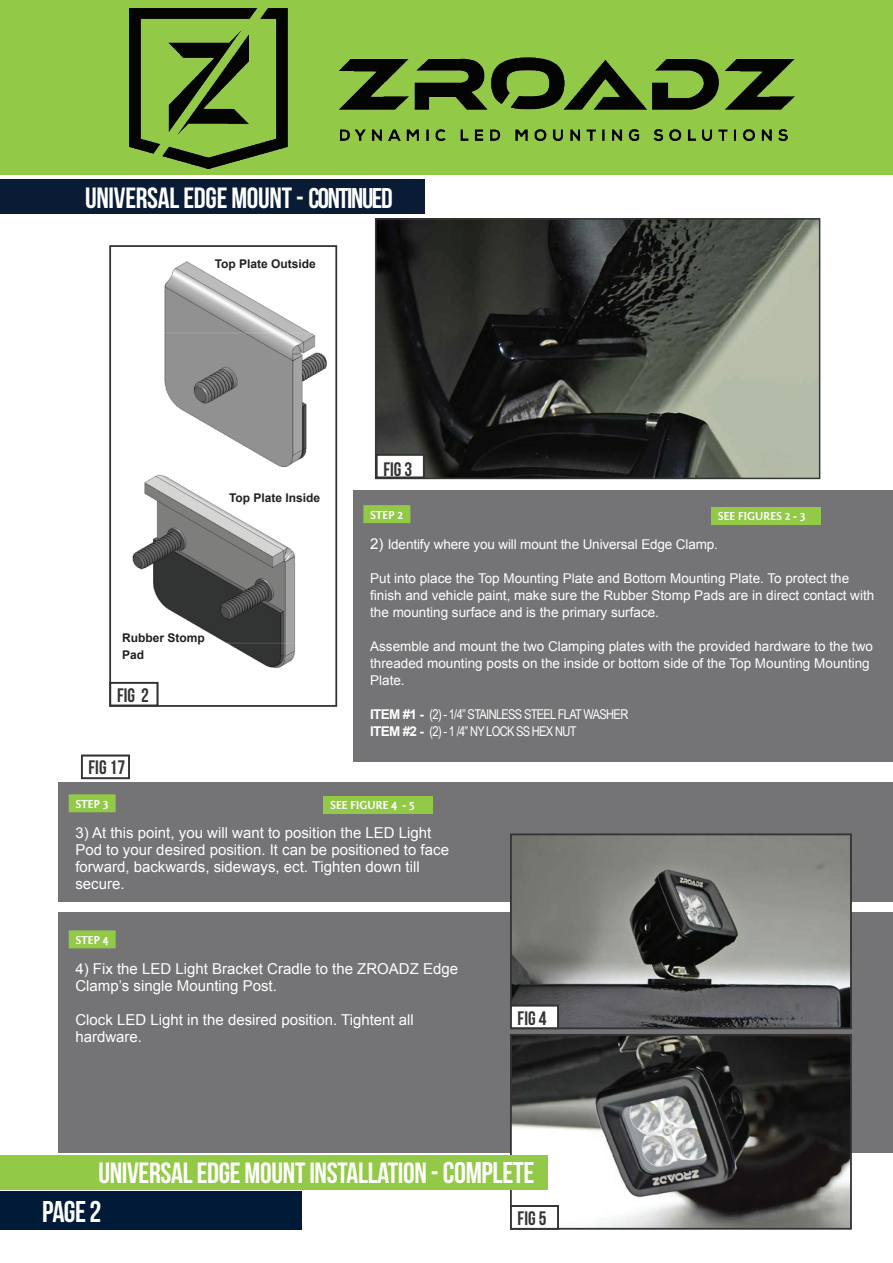
<style>
.page{position:relative;width:893px;height:1263px;background:#fff}
.page>*{position:absolute;margin:0;border:0;box-sizing:border-box;transform-origin:0 0}
.t1{font:30px "Bebas Neue";color:#fff}
.t2{font:29.25px "Bebas Neue";letter-spacing:-.01em;color:#fff}
.t3{font:19.5px "Bebas Neue";color:#323332}
.t4{font:15px/17px "Arial";color:#fff}
.t5{font:13.5px/17px "Arial";color:#fff}
.t6{font:13.5px/17px "Arial Narrow";letter-spacing:-.05em;color:#fff}
.t7{font:700 12px/17px "Arial";color:#231f20}
.t8{font:700 12px "Fontin Sans";letter-spacing:-.02em;color:#fff}
.s1{font-size:28.5px}
.s2{font-size:15px}
.s3{font-family:"Arial";font-weight:700}
.s4{font-size:30px}
</style>
<div class="page">
<div style="left:0;top:1191px;width:301px;height:39px;background:#001a37"></div>
<div style="left:353px;top:490px;width:540px;height:272px;background:#747375"></div>
<div style="left:58px;top:782px;width:835px;height:120px;background:#747375"></div>
<div style="left:58px;top:912px;width:835px;height:241px;background:#747375"></div>
<div style="left:363px;top:505px;width:47px;height:18px;background:#92c947"></div>
<div style="left:69px;top:794px;width:47px;height:18px;background:#92c947"></div>
<div style="left:69px;top:930px;width:47px;height:18px;background:#92c947"></div>
<div style="left:711px;top:507px;width:109px;height:18px;background:#92c947"></div>
<div style="left:323px;top:796px;width:110px;height:18px;background:#92c947"></div>
<div style="left:0;top:0;width:893px;height:174px;background:#92c947"></div>
<div style="left:0;top:180px;width:424px;height:34px;background:#091b35"></div>
<img style="left:378px;top:221px;width:439px;height:255px">
<div style="left:375px;top:218px;width:445px;height:261px;border:2px solid #353534"></div>
<div style="left:376px;top:454px;width:48px;height:24px;background:#fff"></div>
<div style="left:376px;top:454px;width:49px;height:24px;border:2px solid #323332"></div>
<div style="left:81px;top:755px;width:49px;height:24px;border:2px solid #323332"></div>
<img style="left:513px;top:836px;width:336px;height:190px">
<div style="left:510px;top:833px;width:342px;height:196px;border:2px solid #323332"></div>
<img style="left:513px;top:1037px;width:336px;height:190px">
<div style="left:510px;top:1034px;width:342px;height:196px;border:2px solid #323332"></div>
<div style="left:510px;top:1005px;width:49px;height:24px;background:#fff"></div>
<div style="left:510px;top:1005px;width:49px;height:24px;border:2px solid #323332"></div>
<div style="left:510px;top:1205px;width:49px;height:24px;background:#fff"></div>
<div style="left:510px;top:1205px;width:49px;height:24px;border:2px solid #323332"></div>
<img style="left:132px;top:261px;width:195px;height:408px">
<div style="left:109px;top:245px;width:228px;height:462px;border:2px solid #323332"></div>
<div style="left:109px;top:682px;width:49px;height:24px;border:2px solid #323332"></div>
<div style="left:0;top:1155px;width:547px;height:34px;background:#92c947"></div>
<img style="left:129px;top:9px;width:665px;height:160px">
<h2 class="t2" style="left:85px;top:182px;width:309px">UNIVERSAL EDGE MOUNT <span class="s1">- CONTINUED</span></h2>
<p class="t7" style="left:215px;top:256px;width:103px">Top Plate Outside</p>
<p class="t7" style="left:229px;top:489px;width:93px">Top Plate Inside</p>
<p class="t7" style="left:122px;top:630px;width:84px">Rubber Stomp<br>Pad</p>
<h3 class="t3" style="left:117px;top:684px;width:33px">FIG 2</h3>
<h3 class="t3" style="left:89px;top:756px;width:38px">FIG 17</h3>
<h3 class="t3" style="left:383px;top:459px;width:30px">FIG 3</h3>
<p class="t8" style="left:370px;top:508px;width:35px">STEP 2</p>
<p class="t5" style="left:370px;top:535px;width:349px"><span class="s2">2)</span> Identify where you will mount the Universal Edge Clamp.</p>
<p class="t5" style="left:370px;top:569px;width:506px">Put into place the Top Mounting Plate and Bottom Mounting Plate. To protect the finish and vehicle paint, make sure the Rubber Stomp Pads are in direct contact with the mounting surface and is the primary surface.</p>
<p class="t5" style="left:370px;top:637px;width:504px">Assemble and mount the two Clamping plates with the provided hardware to the two threaded mounting posts on the inside or bottom side of the Top Mounting Mounting<br>Plate.</p>
<p class="t6" style="left:370px;top:705px;width:260px"><span class="s3">ITEM #1 -</span> (2) - 1/4” STAINLESS STEEL FLAT WASHER<br><span class="s3">ITEM #2 -</span> (2) - 1 /4” NY LOCK SS HEX NUT</p>
<p class="t8" style="left:718px;top:510px;width:89px">SEE FIGURES 2 - 3</p>
<p class="t8" style="left:75px;top:797px;width:35px">STEP 3</p>
<p class="t4" style="left:75px;top:824px;width:375px">3) At this point, you will want to position the LED Light Pod to your desired position. It can be positioned to face forward, backwards, sideways, ect. Tighten down till secure.</p>
<p class="t8" style="left:330px;top:799px;width:86px">SEE FIGURE 4 - 5</p>
<p class="t8" style="left:75px;top:933px;width:35px">STEP 4</p>
<p class="t4" style="left:75px;top:960px;width:384px">4) Fix the LED Light Bracket Cradle to the ZROADZ Edge<br>Clamp’s single Mounting Post.</p>
<p class="t4" style="left:75px;top:1011px;width:340px">Clock LED Light in the desired position. Tightent all hardware.</p>
<h3 class="t3" style="left:518px;top:1007px;width:30px">FIG 4</h3>
<h2 class="t2" style="left:98px;top:1157px;width:438px">UNIVERSAL EDGE MOUNT INSTALLATION - <span class="s4">COMPLETE</span></h2>
<h1 class="t1" style="left:42px;top:1195px;width:61px">PAGE 2</h1>
<h3 class="t3" style="left:518px;top:1207px;width:30px">FIG 5</h3>
</div>
